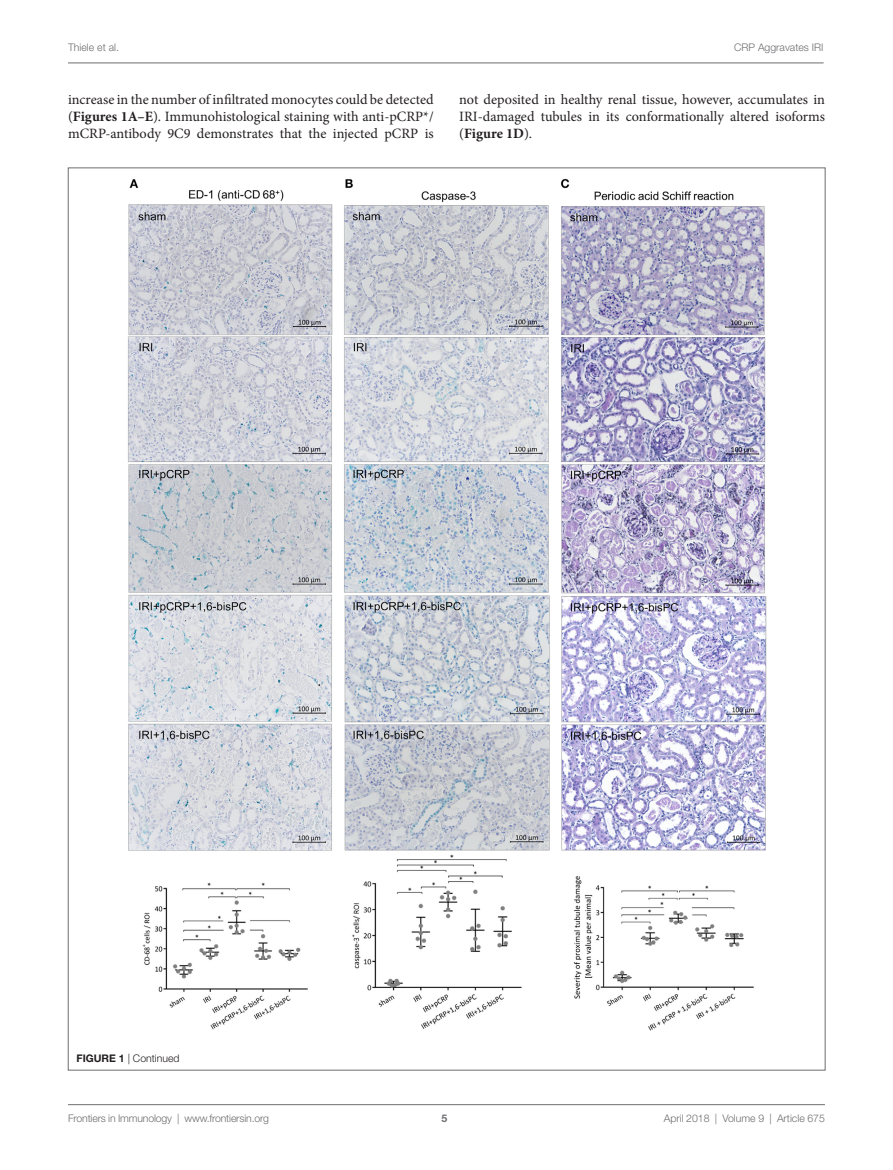
<style>
.page{position:relative;width:893px;height:1170px;background:#fff}
.page>*{position:absolute;margin:0;border:0;box-sizing:border-box;transform-origin:0 0}
.t1{font:14.25px/17.2px "Minion Pro";color:#231f20;text-align:justify}
.t2{font:300 10.5px "Helvetica Neue LT Std";color:#6c6d70}
.t3{font:300 10.5px "Helvetica Neue LT Std";color:#231f20}
.t4{font:700 10.5px "Helvetica Neue LT Std";color:#6c6d70}
.s1{font-weight:700}
</style>
<div class="page">
<img style="left:128px;top:178px;width:638px;height:853px">
<hr style="left:68px;top:1104px;width:757px;height:1px;background:#6c6d70">
<hr style="left:68px;top:63px;width:755px;height:1px;background:#6c6d70">
<p class="t2" style="left:68px;top:41px;width:52px">Thiele et al.</p>
<p class="t2" style="left:734px;top:41px;width:91px">CRP Aggravates IRI</p>
<p class="t1" style="left:68px;top:90px;width:367px">increase in the number of infiltrated monocytes could be detected (<span class="s1">Figures 1A–E</span>). Immunohistological staining with anti-pCRP*/ mCRP-antibody 9C9 demonstrates that the injected pCRP is</p>
<p class="t1" style="left:459px;top:90px;width:367px">not deposited in healthy renal tissue, however, accumulates in IRI-damaged tubules in its conformationally altered isoforms (<span class="s1">Figure 1D</span>).</p>
<p class="t3" style="left:77px;top:1051px;width:105px"><span class="s1">FIGURE 1</span> | Continued</p>
<p class="t2" style="left:68px;top:1111px;width:203px">Frontiers in Immunology | www.frontiersin.org</p>
<p class="t2" style="left:664px;top:1111px;width:163px">April 2018 | Volume 9 | Article 675</p>
<p class="t4" style="left:441px;top:1111px;width:7px">5</p>
</div>
